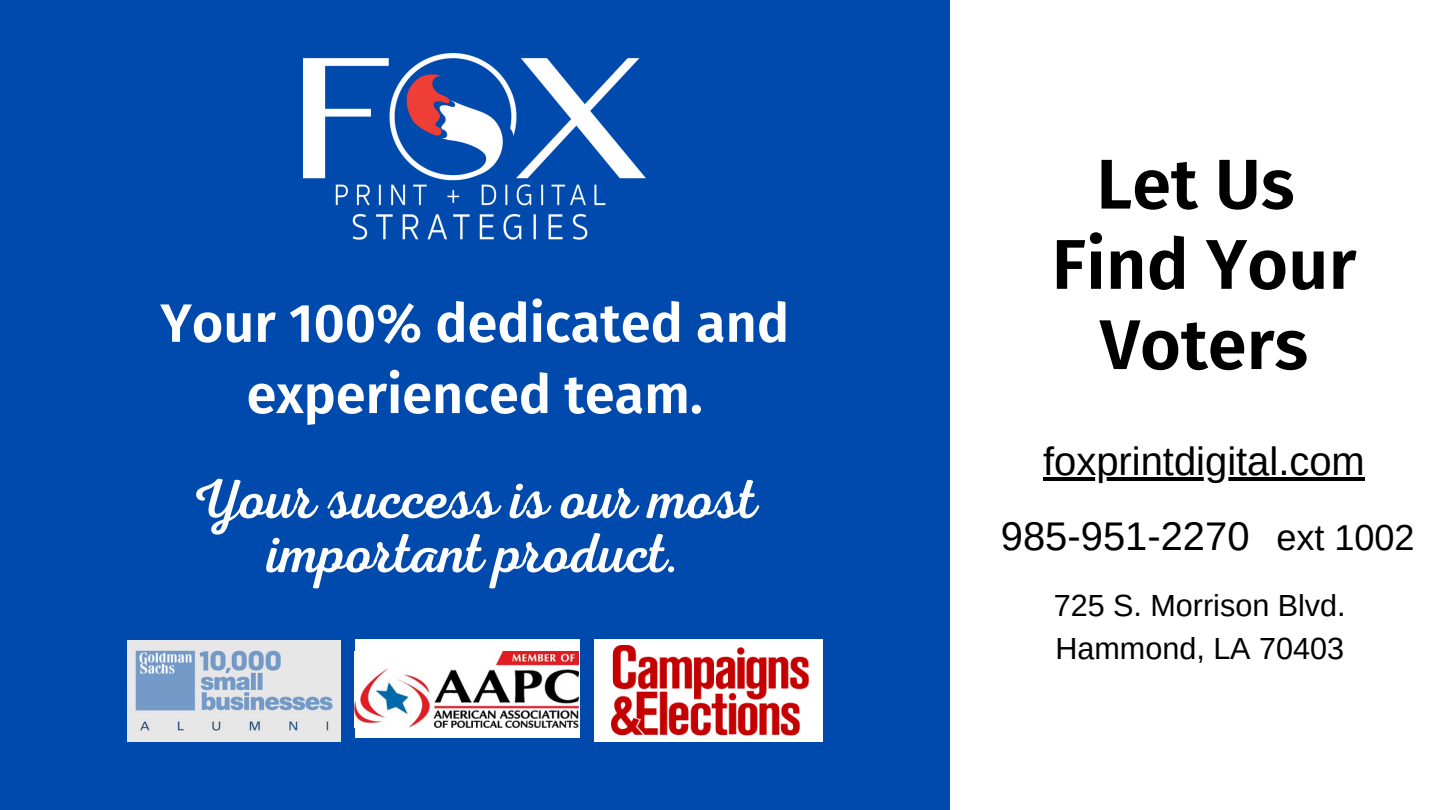
<style>
.page{position:relative;width:1440px;height:810px;background:#fff}
.page>*{position:absolute;margin:0;border:0;box-sizing:border-box;transform-origin:0 0}
.t1{font:600 70.4px/80.2px "Fira Sans";color:#000;text-align:center}
.t2{font:56.5px/54.1px "Nexa Script";letter-spacing:-.01em;color:#fff;text-align:center}
.t3{font:600 54px/71.2px "Fira Sans";color:#fff;text-align:center}
.t4{font:39.9px "Arimo";color:#000}
.t5{font:30.6px/42.8px "Arimo";color:#000}
.s1{font-size:36.1px}
</style>
<div class="page">
<div style="left:0;top:0;width:950px;height:810px;background:#004aad"></div>
<div style="left:355px;top:639px;width:224px;height:99px;background:#fff"></div>
<img style="left:355px;top:652px;width:224px;height:76px">
<img style="left:127px;top:641px;width:214px;height:100px">
<div style="left:594px;top:639px;width:228px;height:103px;background:#fff"></div>
<img style="left:611px;top:646px;width:197px;height:89px">
<img style="left:304px;top:53px;width:342px;height:187px">
<hr style="left:1043px;top:477px;width:322px;height:4px;background:#000">
<h3 class="t3" style="left:160px;top:288px;width:630px">Your 100% dedicated and experienced team.</h3>
<h2 class="t2" style="left:191px;top:474px;width:568px">Your success is our most important product.</h2>
<h1 class="t1" style="left:1052px;top:145px;width:306px">Let Us<br>Find Your<br>Voters</h1>
<p class="t4" style="left:1043px;top:439px;width:323px">foxprintdigital.com</p>
<p class="t4" style="left:1001px;top:514px;width:415px">985-951-2270 <span class="s1">ext 1002</span></p>
<p class="t5" style="left:1054px;top:584px;width:293px">725 S. Morrison Blvd.<br>Hammond, LA 70403</p>
</div>
